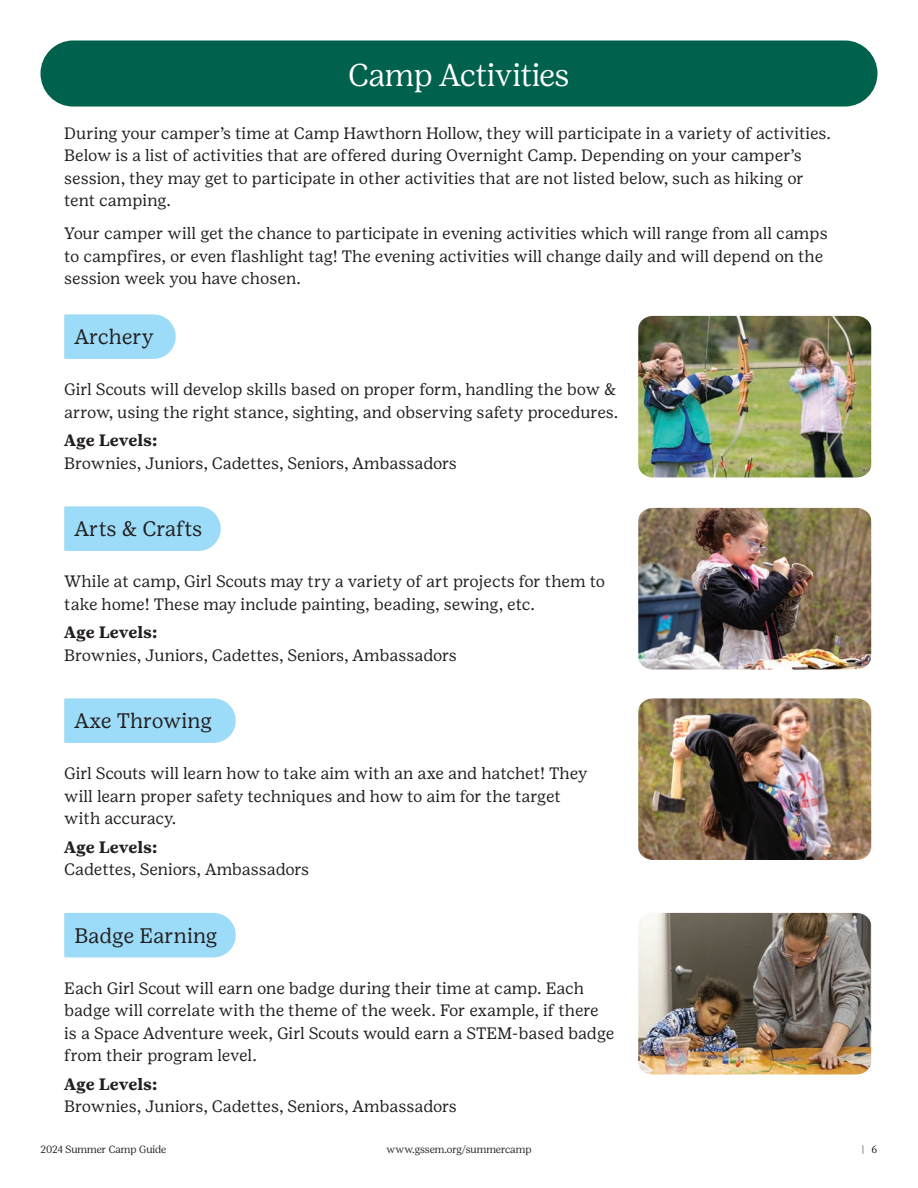
<style>
.page{position:relative;width:918px;height:1188px;background:#fff}
.page>*{position:absolute;margin:0;border:0;box-sizing:border-box;transform-origin:0 0}
.t1{font:300 31.5px "Girl Scout Display";color:#fff}
.t2{font:21px "Girl Scout Text";color:#231f20}
.t3{font:16.5px/22.5px "Girl Scout Text";color:#231f20}
.t4{font:700 16.5px "Girl Scout Text";color:#231f20}
.t5{font:300 10.5px "Girl Scout Display";color:#231f20}
</style>
<div class="page">
<svg style="left:64px;top:314px;width:112px;height:45px"></svg>
<div style="left:64px;top:506px;width:157px;height:45px;background:#9cdcf8"></div>
<div style="left:64px;top:698px;width:172px;height:45px;background:#9cdcf8"></div>
<div style="left:64px;top:913px;width:172px;height:44px;background:#9cdcf8"></div>
<img style="left:638px;top:316px;width:233px;height:161px">
<img style="left:638px;top:508px;width:233px;height:161px">
<img style="left:638px;top:698px;width:233px;height:162px">
<img style="left:638px;top:913px;width:233px;height:161px">
<div style="left:41px;top:41px;width:837px;height:66px;background:#00624c;border-radius:33px"></div>
<h1 class="t1" style="left:349px;top:58px;width:222px">Camp Activities</h1>
<p class="t3" style="left:64px;top:122px;width:768px">During your camper’s time at Camp Hawthorn Hollow, they will participate in a variety of activities.<br>Below is a list of activities that are offered during Overnight Camp. Depending on your camper’s session, they may get to participate in other activities that are not listed below, such as hiking or tent camping.</p>
<p class="t3" style="left:64px;top:222px;width:765px">Your camper will get the chance to participate in evening activities which will range from all camps to campfires, or even flashlight tag! The evening activities will change daily and will depend on the session week you have chosen.</p>
<p class="t2" style="left:74px;top:325px;width:81px">Archery</p>
<p class="t3" style="left:64px;top:378px;width:556px">Girl Scouts will develop skills based on proper form, handling the bow &amp; arrow, using the right stance, sighting, and observing safety procedures.</p>
<p class="t4" style="left:64px;top:431px;width:95px">Age Levels:</p>
<p class="t3" style="left:64px;top:452px;width:394px">Brownies, Juniors, Cadettes, Seniors, Ambassadors</p>
<p class="t2" style="left:74px;top:517px;width:130px">Arts &amp; Crafts</p>
<p class="t3" style="left:64px;top:570px;width:542px">While at camp, Girl Scouts may try a variety of art projects for them to take home! These may include painting, beading, sewing, etc.</p>
<p class="t4" style="left:64px;top:623px;width:95px">Age Levels:</p>
<p class="t3" style="left:64px;top:644px;width:394px">Brownies, Juniors, Cadettes, Seniors, Ambassadors</p>
<p class="t2" style="left:74px;top:709px;width:139px">Axe Throwing</p>
<p class="t3" style="left:64px;top:762px;width:525px">Girl Scouts will learn how to take aim with an axe and hatchet! They will learn proper safety techniques and how to aim for the target with accuracy.</p>
<p class="t4" style="left:64px;top:837px;width:95px">Age Levels:</p>
<p class="t3" style="left:64px;top:858px;width:247px">Cadettes, Seniors, Ambassadors</p>
<p class="t2" style="left:74px;top:924px;width:144px">Badge Earning</p>
<p class="t3" style="left:64px;top:977px;width:552px">Each Girl Scout will earn one badge during their time at camp. Each badge will correlate with the theme of the week. For example, if there is a Space Adventure week, Girl Scouts would earn a STEM-based badge from their program level.</p>
<p class="t4" style="left:64px;top:1074px;width:95px">Age Levels:</p>
<p class="t3" style="left:64px;top:1095px;width:394px">Brownies, Juniors, Cadettes, Seniors, Ambassadors</p>
<p class="t5" style="left:387px;top:1143px;width:146px">www.gssem.org/summercamp</p>
<p class="t5" style="left:862px;top:1143px;width:17px">| 6</p>
<p class="t5" style="left:40px;top:1143px;width:127px">2024 Summer Camp Guide</p>
</div>
